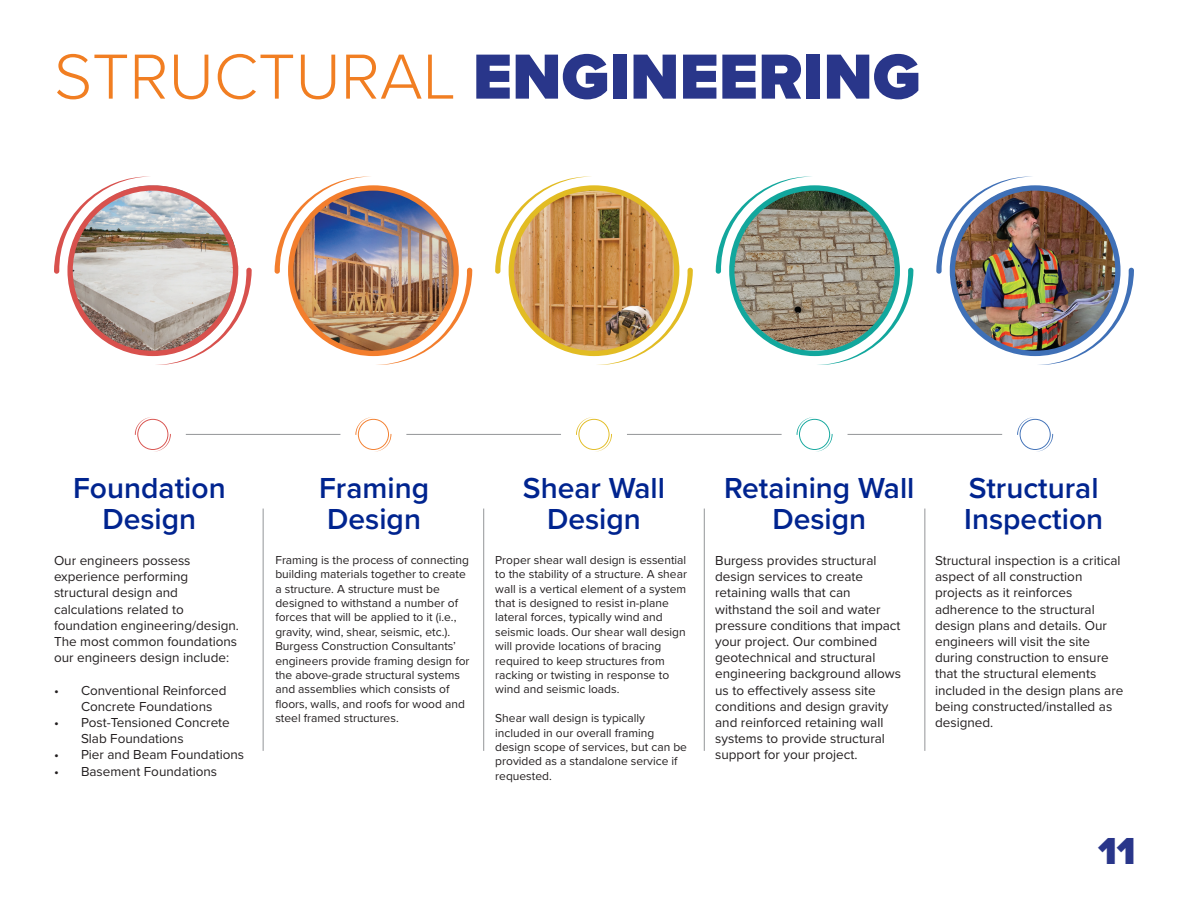
<style>
.page{position:relative;width:1188px;height:918px;background:#fff}
.page>*{position:absolute;margin:0;border:0;box-sizing:border-box;transform-origin:0 0}
.t1{font:900 66px "Proxima Nova";color:#29368a}
.t2{font:900 39px "Proxima Nova";color:#29368a}
.t3{font:600 30px/31.5px "Proxima Nova";color:#00248f;text-align:center}
.t4{font:13.5px/16.2px "Proxima Nova";color:#231f20}
.t5{font:12px/14.4px "Proxima Nova";color:#231f20}
.s1{font-weight:300;color:#f17e22}
</style>
<div class="page">
<hr style="left:186px;top:434px;width:154px;height:1px;background:#939598">
<hr style="left:263px;top:509px;width:1px;height:242px;background:#939598">
<hr style="left:483px;top:509px;width:1px;height:242px;background:#939598">
<hr style="left:704px;top:509px;width:1px;height:242px;background:#939598">
<hr style="left:925px;top:509px;width:1px;height:242px;background:#939598">
<hr style="left:406px;top:434px;width:155px;height:1px;background:#939598">
<hr style="left:627px;top:434px;width:155px;height:1px;background:#939598">
<hr style="left:848px;top:434px;width:154px;height:1px;background:#939598">
<svg style="left:54px;top:176px;width:198px;height:189px"></svg>
<img style="left:275px;top:176px;width:197px;height:189px">
<svg style="left:495px;top:176px;width:198px;height:189px"></svg>
<svg style="left:716px;top:176px;width:197px;height:189px"></svg>
<img style="left:936px;top:176px;width:198px;height:189px">
<svg style="left:135px;top:417px;width:36px;height:35px"></svg>
<svg style="left:355px;top:417px;width:36px;height:35px"></svg>
<svg style="left:576px;top:417px;width:36px;height:35px"></svg>
<svg style="left:797px;top:417px;width:36px;height:35px"></svg>
<svg style="left:1017px;top:417px;width:36px;height:35px"></svg>
<p class="t1" style="left:54px;top:27px;width:868px"><span class="s1">STRUCTURAL</span> ENGINEERING</p>
<p class="t3" style="left:73px;top:471px;width:154px">Foundation<br>Design</p>
<p class="t3" style="left:319px;top:471px;width:111px;text-align:left">Framing<br>Design</p>
<p class="t3" style="left:523px;top:471px;width:144px">Shear Wall<br>Design</p>
<p class="t3" style="left:724px;top:471px;width:192px">Retaining Wall<br>Design</p>
<p class="t3" style="left:964px;top:471px;width:140px;text-align:left">Structural<br>Inspection</p>
<p class="t4" style="left:54px;top:552px;width:187px">Our engineers possess experience performing structural design and calculations related to foundation engineering/design.<br>The most common foundations our engineers design include:</p>
<p class="t4" style="left:81px;top:681px;width:147px;text-indent:-27px">• Conventional Reinforced<br>Concrete Foundations</p>
<p class="t4" style="left:81px;top:714px;width:150px;text-indent:-27px">• Post-Tensioned Concrete<br>Slab Foundations</p>
<p class="t4" style="left:54px;top:746px;width:192px">• Pier and Beam Foundations</p>
<p class="t4" style="left:54px;top:762px;width:165px">• Basement Foundations</p>
<p class="t5" style="left:275px;top:552px;width:196px">Framing is the process of connecting building materials together to create a structure. A structure must be designed to withstand a number of forces that will be applied to it (i.e., gravity, wind, shear, seismic, etc.).<br>Burgess Construction Consultants’ engineers provide framing design for the above-grade structural systems and assemblies which consists of floors, walls, and roofs for wood and steel framed structures.</p>
<p class="t5" style="left:495px;top:552px;width:193px">Proper shear wall design is essential to the stability of a structure. A shear wall is a vertical element of a system that is designed to resist in-plane lateral forces, typically wind and seismic loads. Our shear wall design will provide locations of bracing required to keep structures from racking or twisting in response to wind and seismic loads.</p>
<p class="t5" style="left:495px;top:711px;width:193px">Shear wall design is typically included in our overall framing design scope of services, but can be provided as a standalone service if requested.</p>
<p class="t4" style="left:715px;top:552px;width:187px">Burgess provides structural design services to create retaining walls that can withstand the soil and water pressure conditions that impact your project. Our combined geotechnical and structural engineering background allows us to effectively assess site conditions and design gravity and reinforced retaining wall systems to provide structural support for your project.</p>
<p class="t4" style="left:935px;top:552px;width:190px">Structural inspection is a critical aspect of all construction projects as it reinforces adherence to the structural design plans and details. Our engineers will visit the site during construction to ensure that the structural elements included in the design plans are being constructed/installed as designed.</p>
<p class="t2" style="left:1098px;top:822px;width:39px">11</p>
</div>
